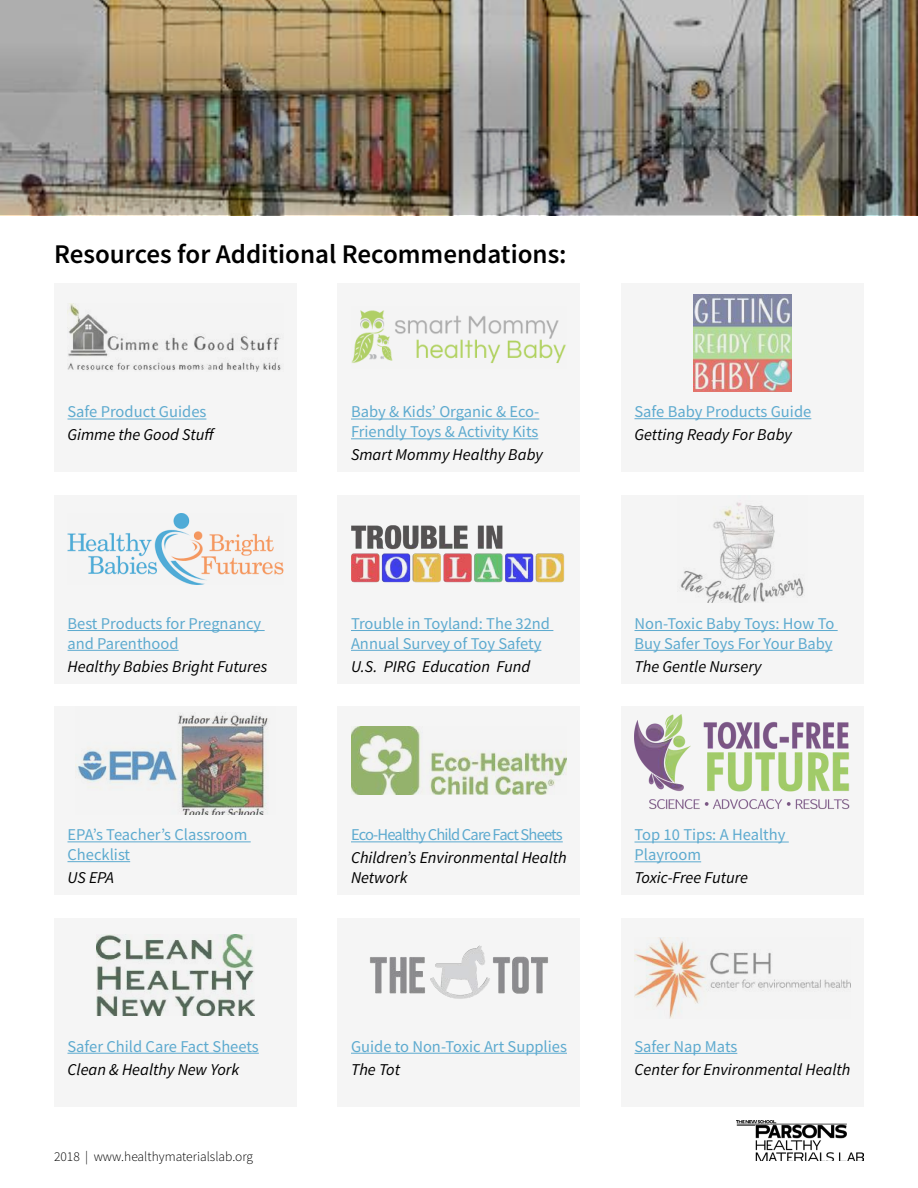
<style>
.page{position:relative;width:918px;height:1188px;background:#fff}
.page>*{position:absolute;margin:0;border:0;box-sizing:border-box;transform-origin:0 0}
.t1{font:600 27px "Source Sans Pro";color:#000}
.t2{font:16.5px/19.8px "Source Sans Pro";color:#5daacf}
.t3{font:italic 16.5px/19.8px "Source Sans Pro";color:#000}
.t4{font:16.5px "Source Sans Pro";letter-spacing:-.05em;color:#5daacf}
.t5{font:300 13.5px "Source Sans Pro";color:#000}
</style>
<div class="page">
<img style="left:737px;top:1120px;width:127px;height:41px">
<img style="left:0;top:0;width:918px;height:214px">
<div style="left:54px;top:284px;width:243px;height:188px;background:#f5f5f5"></div>
<hr style="left:68px;top:419px;width:138px;height:1px;background:#5daacf">
<img style="left:68px;top:303px;width:213px;height:69px">
<div style="left:54px;top:495px;width:243px;height:189px;background:#f5f5f5"></div>
<hr style="left:68px;top:630px;width:197px;height:1px;background:#5daacf">
<hr style="left:68px;top:650px;width:111px;height:1px;background:#5daacf">
<img style="left:68px;top:514px;width:216px;height:70px">
<div style="left:54px;top:706px;width:243px;height:190px;background:#f5f5f5"></div>
<hr style="left:68px;top:841px;width:183px;height:1px;background:#5daacf">
<hr style="left:68px;top:861px;width:62px;height:1px;background:#5daacf">
<img style="left:76px;top:712px;width:192px;height:102px">
<div style="left:54px;top:918px;width:243px;height:189px;background:#f5f5f5"></div>
<hr style="left:68px;top:1053px;width:191px;height:1px;background:#5daacf">
<img style="left:96px;top:934px;width:159px;height:82px">
<div style="left:338px;top:918px;width:242px;height:189px;background:#f5f5f5"></div>
<hr style="left:351px;top:1053px;width:216px;height:1px;background:#5daacf">
<img style="left:370px;top:945px;width:178px;height:54px">
<div style="left:621px;top:284px;width:243px;height:188px;background:#f5f5f5"></div>
<hr style="left:634px;top:418px;width:177px;height:1px;background:#5daacf">
<img style="left:694px;top:294px;width:97px;height:98px">
<div style="left:338px;top:284px;width:242px;height:188px;background:#f5f5f5"></div>
<hr style="left:351px;top:419px;width:188px;height:1px;background:#5daacf">
<hr style="left:351px;top:438px;width:187px;height:1px;background:#5daacf">
<img style="left:351px;top:310px;width:215px;height:54px">
<div style="left:338px;top:495px;width:242px;height:189px;background:#f5f5f5"></div>
<hr style="left:351px;top:630px;width:202px;height:1px;background:#5daacf">
<hr style="left:351px;top:650px;width:190px;height:1px;background:#5daacf">
<img style="left:351px;top:525px;width:214px;height:58px">
<div style="left:338px;top:706px;width:242px;height:190px;background:#f5f5f5"></div>
<hr style="left:351px;top:841px;width:212px;height:1px;background:#5daacf">
<img style="left:351px;top:727px;width:216px;height:67px">
<div style="left:621px;top:495px;width:243px;height:189px;background:#f5f5f5"></div>
<hr style="left:634px;top:630px;width:204px;height:1px;background:#5daacf">
<hr style="left:634px;top:650px;width:199px;height:1px;background:#5daacf">
<img style="left:680px;top:502px;width:124px;height:101px">
<div style="left:621px;top:706px;width:243px;height:190px;background:#f5f5f5"></div>
<hr style="left:634px;top:842px;width:155px;height:1px;background:#5daacf">
<hr style="left:634px;top:861px;width:67px;height:1px;background:#5daacf">
<img style="left:634px;top:715px;width:216px;height:94px">
<div style="left:621px;top:918px;width:243px;height:189px;background:#f5f5f5"></div>
<hr style="left:634px;top:1053px;width:103px;height:1px;background:#5daacf">
<img style="left:634px;top:937px;width:216px;height:82px">
<h1 class="t1" style="left:54px;top:237px;width:514px">Resources for Additional Recommendations:</h1>
<p class="t2" style="left:68px;top:402px;width:140px">Safe Product Guides</p>
<p class="t3" style="left:68px;top:425px;width:150px">Gimme the Good Stuff</p>
<p class="t2" style="left:68px;top:613px;width:195px">Best Products for Pregnancy and Parenthood</p>
<p class="t3" style="left:68px;top:656px;width:201px">Healthy Babies Bright Futures</p>
<p class="t2" style="left:68px;top:825px;width:181px">EPA’s Teacher’s Classroom<br>Checklist</p>
<p class="t3" style="left:68px;top:868px;width:48px">US EPA</p>
<p class="t2" style="left:68px;top:1036px;width:193px">Safer Child Care Fact Sheets</p>
<p class="t3" style="left:68px;top:1059px;width:173px">Clean &amp; Healthy New York</p>
<p class="t5" style="left:54px;top:1148px;width:201px">2018 | www.healthymaterialslab.org</p>
<p class="t2" style="left:351px;top:402px;width:190px">Baby &amp; Kids’ Organic &amp; Eco-<br>Friendly Toys &amp; Activity Kits</p>
<p class="t3" style="left:351px;top:445px;width:193px">Smart Mommy Healthy Baby</p>
<p class="t2" style="left:351px;top:613px;width:201px">Trouble in Toyland: The 32nd<br>Annual Survey of Toy Safety</p>
<p class="t3" style="left:351px;top:656px;width:181px">U.S. PIRG Education Fund</p>
<p class="t4" style="left:351px;top:824px;width:213px">Eco-Healthy Child Care Fact Sheets</p>
<p class="t3" style="left:351px;top:848px;width:217px">Children’s Environmental Health<br>Network</p>
<p class="t2" style="left:351px;top:1036px;width:218px">Guide to Non-Toxic Art Supplies</p>
<p class="t3" style="left:351px;top:1059px;width:51px">The Tot</p>
<p class="t2" style="left:634px;top:402px;width:178px">Safe Baby Products Guide</p>
<p class="t3" style="left:634px;top:425px;width:159px">Getting Ready For Baby</p>
<p class="t2" style="left:634px;top:613px;width:201px">Non-Toxic Baby Toys: How To<br>Buy Safer Toys For Your Baby</p>
<p class="t3" style="left:634px;top:656px;width:129px">The Gentle Nursery</p>
<p class="t2" style="left:634px;top:825px;width:153px">Top 10 Tips: A Healthy<br>Playroom</p>
<p class="t3" style="left:634px;top:868px;width:115px">Toxic-Free Future</p>
<p class="t2" style="left:634px;top:1036px;width:104px">Safer Nap Mats</p>
<p class="t3" style="left:634px;top:1059px;width:218px">Center for Environmental Health</p>
</div>
